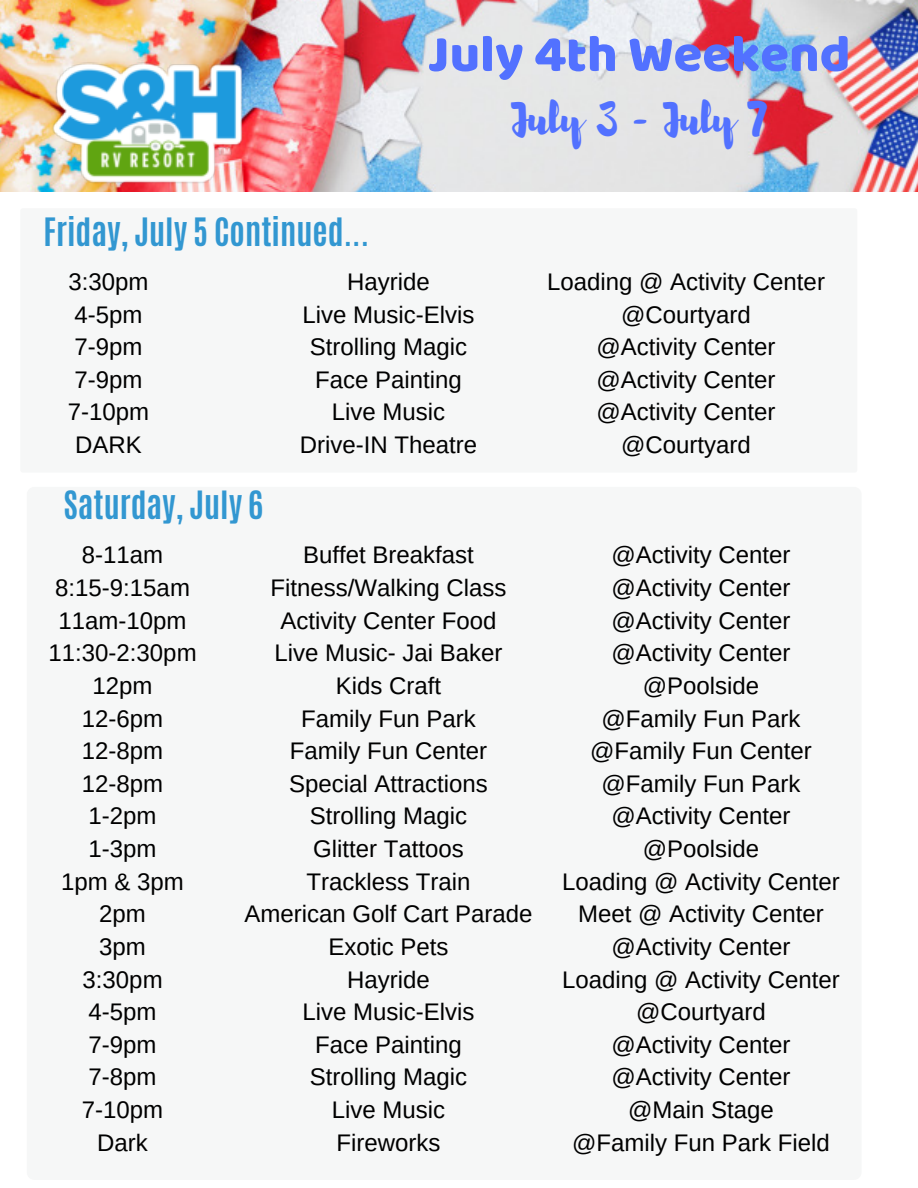
<style>
.page{position:relative;width:918px;height:1188px;background:#fff}
.page>*{position:absolute;margin:0;border:0;box-sizing:border-box;transform-origin:0 0}
.t1{font:52.5px "Baloo";color:#5271ff}
.t2{font:42px "Brusher";color:#5271ff}
.t3{font:700 32.7px "Antonio";color:#3297d1}
.t4{font:700 32.55px "Antonio";color:#3297d1}
.t5{font:24px/32.7px "Arimo";color:#000;text-align:center}
</style>
<div class="page">
<img style="left:0;top:0;width:918px;height:192px">
<img style="left:27px;top:1px;width:242px;height:191px">
<div style="left:27px;top:487px;width:835px;height:693px;background:#f6f7f7;border-radius:7px"></div>
<div style="left:20px;top:208px;width:837px;height:265px;background:#f6f7f7;border-radius:3px"></div>
<h1 class="t1" style="left:428px;top:22px;width:424px">July 4th Weekend</h1>
<h2 class="t2" style="left:511px;top:95px;width:257px">July 3 - July 7</h2>
<h3 class="t3" style="left:43px;top:207px;width:327px">Friday, July 5 Continued...</h3>
<p class="t5" style="left:68px;top:265px;width:83px">3:30pm<br>4-5pm<br>7-9pm<br>7-9pm<br>7-10pm<br>DARK</p>
<p class="t5" style="left:300px;top:265px;width:179px">Hayride<br>Live Music-Elvis<br>Strolling Magic<br>Face Painting<br>Live Music<br>Drive-IN Theatre</p>
<p class="t5" style="left:547px;top:265px;width:279px">Loading @ Activity Center @Courtyard<br>@Activity Center @Activity Center @Activity Center @Courtyard</p>
<h3 class="t4" style="left:63px;top:481px;width:201px">Saturday, July 6</h3>
<p class="t5" style="left:49px;top:539px;width:150px">8-11am<br>8:15-9:15am<br>11am-10pm<br>11:30-2:30pm<br>12pm<br>12-6pm<br>12-8pm<br>12-8pm<br>1-2pm<br>1-3pm<br>1pm &amp; 3pm<br>2pm<br>3pm<br>3:30pm<br>4-5pm<br>7-9pm<br>7-8pm<br>7-10pm<br>Dark</p>
<p class="t5" style="left:244px;top:539px;width:290px">Buffet Breakfast<br>Fitness/Walking Class<br>Activity Center Food<br>Live Music- Jai Baker<br>Kids Craft<br>Family Fun Park<br>Family Fun Center<br>Special Attractions<br>Strolling Magic<br>Glitter Tattoos<br>Trackless Train<br>American Golf Cart Parade<br>Exotic Pets<br>Hayride<br>Live Music-Elvis<br>Face Painting<br>Strolling Magic<br>Live Music<br>Fireworks</p>
<p class="t5" style="left:562px;top:539px;width:279px">@Activity Center @Activity Center @Activity Center @Activity Center @Poolside<br>@Family Fun Park @Family Fun Center @Family Fun Park @Activity Center @Poolside<br>Loading @ Activity Center<br>Meet @ Activity Center @Activity Center<br>Loading @ Activity Center @Courtyard<br>@Activity Center @Activity Center<br>@Main Stage<br>@Family Fun Park Field</p>
</div>
